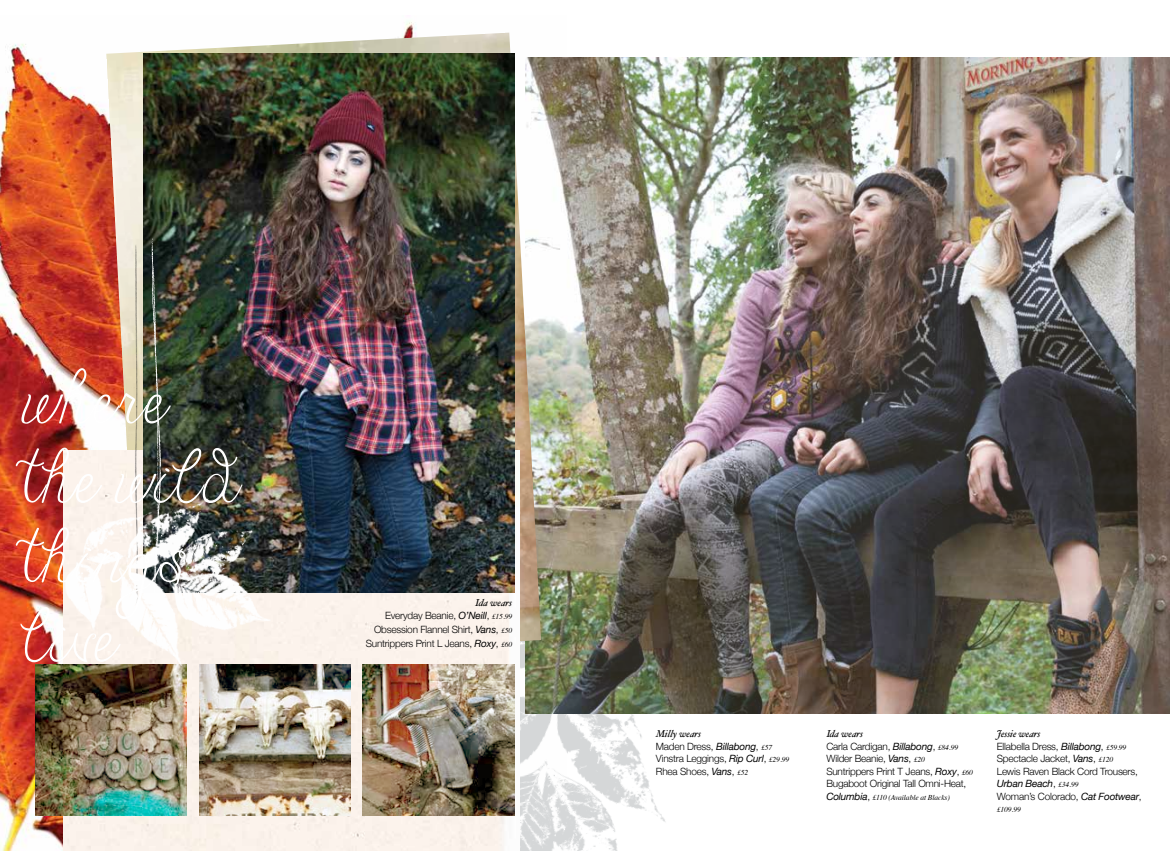
<style>
.page{position:relative;width:1170px;height:851px;background:#fff}
.page>*{position:absolute;margin:0;border:0;box-sizing:border-box;transform-origin:0 0}
.t1{font:66.12px/79.4px "Janda Cheerful Script";letter-spacing:.02em;color:#fff}
.t2{font:300 10px/12.5px "Helvetica Neue";letter-spacing:-.02em;color:#000}
.t3{font:italic 10px "Hoefler Text";letter-spacing:-.01em;color:#000}
.t4{font:italic 7.5px "Times";letter-spacing:-.01em;color:#000}
.s1{font-weight:400;font-style:italic}
.s2{font-family:"Times";font-weight:400;font-style:italic;font-size:7.5px}
.s3{font-family:"Helvetica Neue";font-size:10px}
.s4{font-family:"Helvetica Neue";font-weight:300;font-style:normal;font-size:10px}
</style>
<div class="page">
<img style="left:0;top:21px;width:566px;height:829px">
<img style="left:519px;top:661px;width:152px;height:189px">
<img style="left:526px;top:58px;width:643px;height:655px">
<img style="left:106px;top:33px;width:435px;height:628px">
<img style="left:63px;top:450px;width:456px;height:400px">
<img style="left:144px;top:53px;width:370px;height:539px">
<img style="left:363px;top:664px;width:151px;height:151px">
<img style="left:35px;top:689px;width:151px;height:126px">
<img style="left:199px;top:664px;width:151px;height:151px">
<img style="left:141px;top:222px;width:23px;height:268px">
<img style="left:123px;top:232px;width:23px;height:258px">
<img style="left:28px;top:490px;width:250px;height:199px">
<h1 class="t1" style="left:22px;top:361px;width:216px">where the wild things live</h1>
<p class="t3" style="left:475px;top:596px;width:38px">Ida wears</p>
<p class="t2" style="left:366px;top:608px;width:148px;line-height:13.8px;text-align:right">Everyday Beanie, <span class="s1">O’Neill</span>, <span class="s2">£15.99<br></span>Obsession Flannel Shirt, <span class="s1">Vans</span>, <span class="s2">£50<br></span>Suntrippers Print L Jeans, <span class="s1">Roxy</span>, <span class="s2">£60</span></p>
<p class="t3" style="left:656px;top:727px;width:47px">Milly wears</p>
<p class="t2" style="left:656px;top:738px;width:135px">Maden Dress, <span class="s1">Billabong</span>, <span class="s2">£57<br></span>Vinstra Leggings, <span class="s1">Rip Curl</span>, <span class="s2">£29.99<br></span>Rhea Shoes, <span class="s1">Vans</span>, <span class="s2">£52</span></p>
<p class="t3" style="left:826px;top:727px;width:38px">Ida wears</p>
<p class="t2" style="left:826px;top:738px;width:148px">Carla Cardigan, <span class="s1">Billabong</span>, <span class="s2">£84.99<br></span>Wilder Beanie, <span class="s1">Vans</span>, <span class="s2">£20<br></span>Suntrippers Print T Jeans, <span class="s1">Roxy</span>, <span class="s2">£60<br></span>Bugaboot Original Tall Omni-Heat,</p>
<p class="t4" style="left:826px;top:790px;width:125px"><span class="s3">Columbia</span><span class="s4">,</span> £110 (Available at Blacks)</p>
<p class="t3" style="left:996px;top:727px;width:45px">Jessie wears</p>
<p class="t2" style="left:996px;top:738px;width:146px">Ellabella Dress, <span class="s1">Billabong</span>, <span class="s2">£59.99<br></span>Spectacle Jacket, <span class="s1">Vans</span>, <span class="s2">£120<br></span>Lewis Raven Black Cord Trousers,<br><span class="s1">Urban Beach</span>, <span class="s2">£34.99<br></span>Woman’s Colorado, <span class="s1">Cat Footwear</span>,</p>
<p class="t4" style="left:996px;top:802px;width:25px">£109.99</p>
</div>
